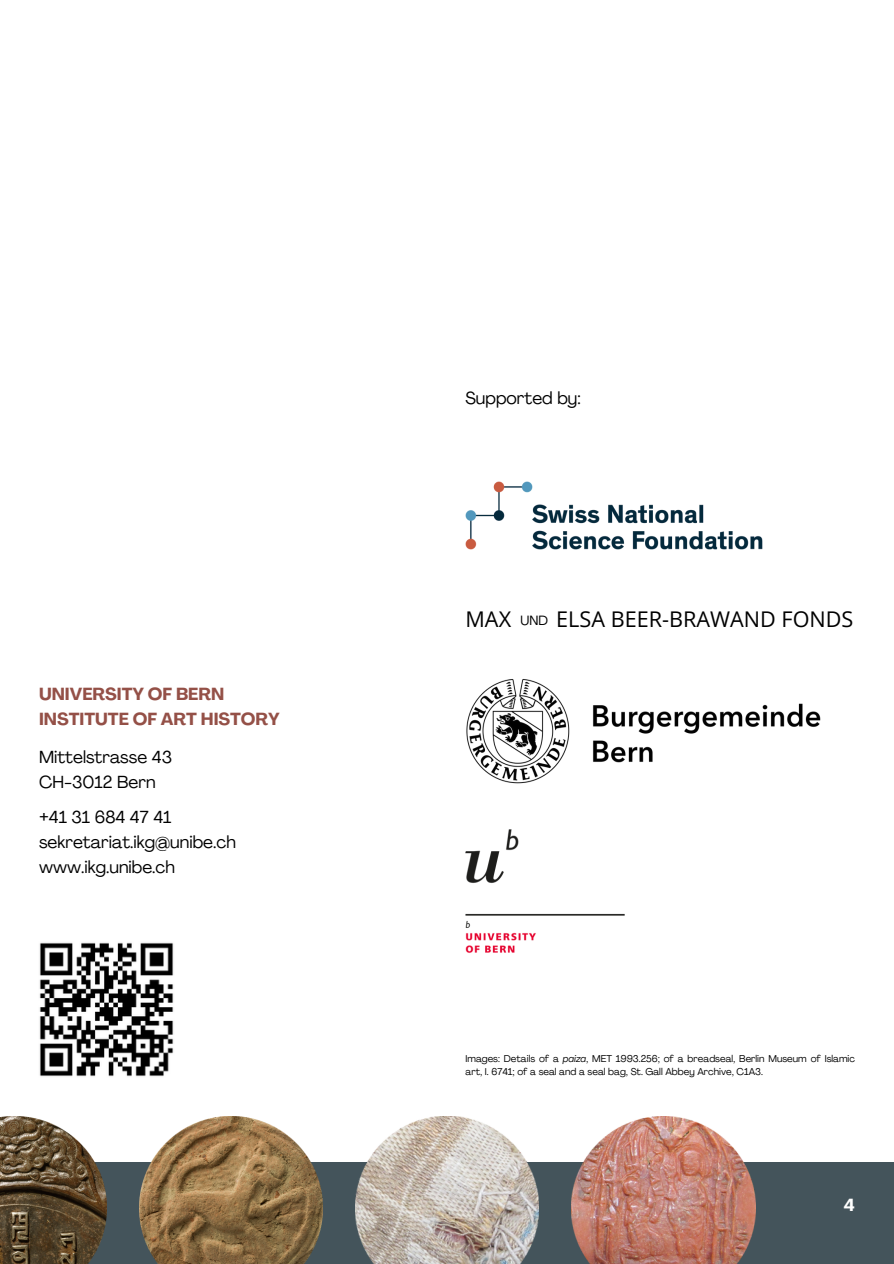
<style>
.page{position:relative;width:894px;height:1264px;background:#fff}
.page>*{position:absolute;margin:0;border:0;box-sizing:border-box;transform-origin:0 0}
.t1{font:21.6px "Open Sans";color:#000}
.t2{font:17.25px/24.8px "Agrandir";color:#000}
.t3{font:700 17.25px/24.8px "Agrandir";color:#945047}
.t4{font:700 17.25px "Agrandir";color:#fff}
.t5{font:9.75px/12.1px "Agrandir";color:#000}
.s1{font-family:"Agrandir";font-size:13.2px}
.s2{font-style:italic}
</style>
<div class="page">
<div style="left:0;top:0;width:893px;height:1263px;background:#44545b"></div>
<div style="left:0;top:0;width:893px;height:1161px;background:#fff"></div>
<img style="left:571px;top:1116px;width:183px;height:147px">
<img style="left:355px;top:1116px;width:183px;height:147px">
<img style="left:139px;top:1116px;width:183px;height:147px">
<img style="left:0;top:1116px;width:106px;height:147px">
<img style="left:465px;top:829px;width:160px;height:124px">
<img style="left:39px;top:942px;width:135px;height:135px">
<img style="left:466px;top:679px;width:355px;height:105px">
<img style="left:465px;top:481px;width:297px;height:68px">
<h2 class="t3" style="left:39px;top:683px;width:242px">UNIVERSITY OF BERN<br>INSTITUTE OF ART HISTORY</h2>
<h2 class="t2" style="left:39px;top:746px;width:134px">Mittelstrasse 43<br>CH-3012 Bern</h2>
<h2 class="t2" style="left:39px;top:806px;width:198px">+41 31 684 47 41 sekretariat.ikg@unibe.ch www.ikg.unibe.ch</h2>
<h2 class="t2" style="left:465px;top:387px;width:117px">Supported by:</h2>
<h1 class="t1" style="left:465px;top:604px;width:389px">MAX <span class="s1">UND</span> ELSA BEER-BRAWAND FONDS</h1>
<p class="t5" style="left:465px;top:1053px;width:391px">Images: Details of a <span class="s2">paiza</span>, MET 1993.256; of a breadseal, Berlin Museum of Islamic art, I. 6741; of a seal and a seal bag, St. Gall Abbey Archive, C1A3.</p>
<h2 class="t4" style="left:843px;top:1198px;width:13px">4</h2>
</div>
